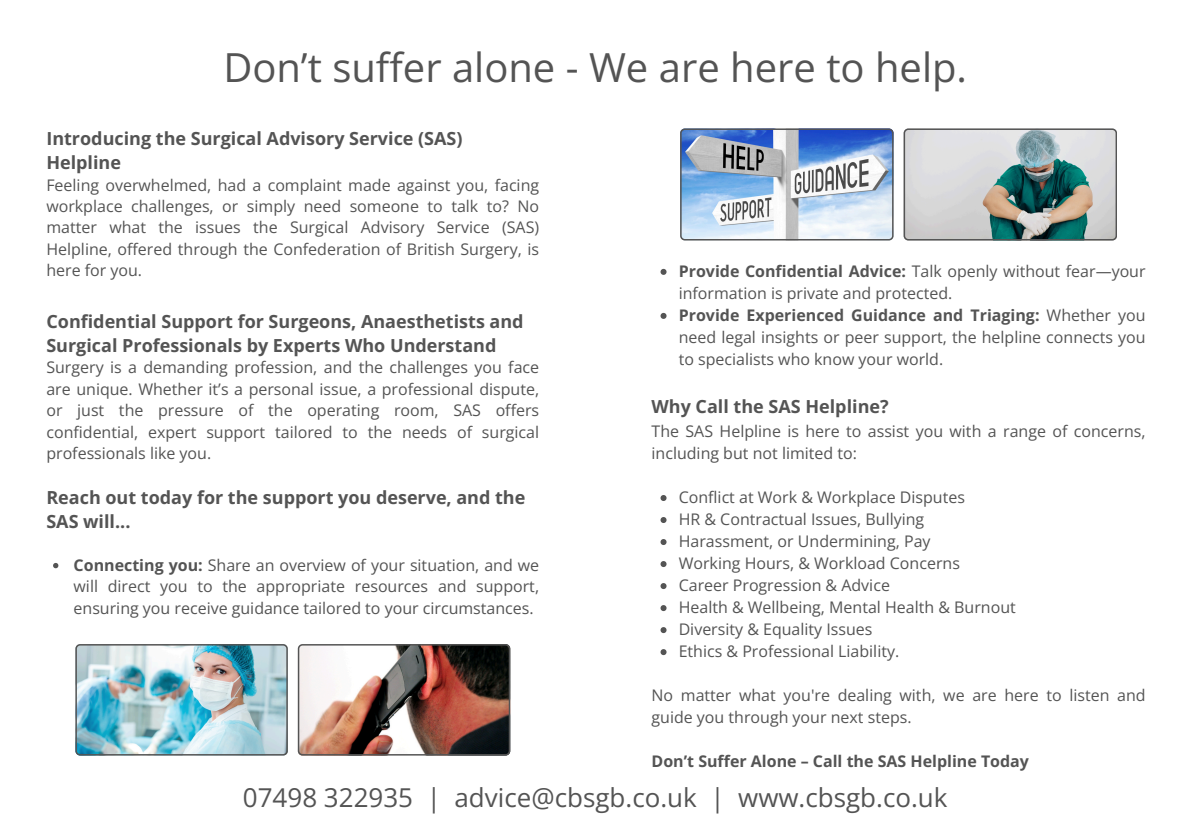
<style>
.page{position:relative;width:1191px;height:839px;background:#fff}
.page>*{position:absolute;margin:0;border:0;box-sizing:border-box;transform-origin:0 0}
.t1{font:40px "Open Sans";color:#545454}
.t2{font:26px "Open Sans";color:#545454}
.t3{font:700 18px/24px "Open Sans";color:#545454}
.t4{font:16px/21.4px "Open Sans";color:#545454;text-align:justify}
.t5{font:700 16px "Open Sans";color:#545454}
.s1{font-weight:700}
</style>
<div class="page">
<svg style="left:53px;top:563px;width:5px;height:5px"></svg>
<svg style="left:680px;top:128px;width:213px;height:112px"></svg>
<svg style="left:904px;top:128px;width:213px;height:112px"></svg>
<img style="left:298px;top:644px;width:212px;height:111px">
<img style="left:75px;top:644px;width:213px;height:111px">
<svg style="left:661px;top:269px;width:6px;height:6px"></svg>
<svg style="left:661px;top:313px;width:6px;height:6px"></svg>
<svg style="left:661px;top:495px;width:6px;height:6px"></svg>
<svg style="left:661px;top:517px;width:6px;height:6px"></svg>
<svg style="left:661px;top:539px;width:6px;height:6px"></svg>
<svg style="left:661px;top:561px;width:6px;height:6px"></svg>
<svg style="left:661px;top:583px;width:6px;height:6px"></svg>
<svg style="left:661px;top:605px;width:6px;height:6px"></svg>
<svg style="left:661px;top:627px;width:6px;height:6px"></svg>
<svg style="left:661px;top:649px;width:6px;height:6px"></svg>
<p class="t1" style="left:223px;top:40px;width:745px">Don’t suffer alone - We are here to help.</p>
<h1 class="t3" style="left:46px;top:126px;width:418px">Introducing the Surgical Advisory Service (SAS)<br>Helpline</h1>
<p class="t4" style="left:46px;top:174px;width:494px">Feeling overwhelmed, had a complaint made against you, facing workplace challenges, or simply need someone to talk to? No matter what the issues the Surgical Advisory Service (SAS)<br>Helpline, offered through the Confederation of British Surgery, is here for you.</p>
<p class="t3" style="left:46px;top:309px;width:479px">Confidential Support for Surgeons, Anaesthetists and<br>Surgical Professionals by Experts Who Understand</p>
<p class="t4" style="left:46px;top:356px;width:494px">Surgery is a demanding profession, and the challenges you face are unique. Whether it’s a personal issue, a professional dispute, or just the pressure of the operating room, SAS offers confidential, expert support tailored to the needs of surgical professionals like you.</p>
<p class="t3" style="left:46px;top:485px;width:481px">Reach out today for the support you deserve, and the<br>SAS will...</p>
<h3 class="t4" style="left:74px;top:554px;width:467px"><span class="s1">Connecting you:</span> Share an overview of your situation, and we will direct you to the appropriate resources and support, ensuring you receive guidance tailored to your circumstances.</h3>
<p class="t4" style="left:679px;top:260px;width:468px;line-height:22px"><span class="s1">Provide Confidential Advice:</span> Talk openly without fear—your information is private and protected.</p>
<p class="t4" style="left:679px;top:304px;width:468px;line-height:22px"><span class="s1">Provide Experienced Guidance and Triaging:</span> Whether you need legal insights or peer support, the helpline connects you to specialists who know your world.</p>
<p class="t3" style="left:652px;top:394px;width:239px">Why Call the SAS Helpline?</p>
<p class="t4" style="left:652px;top:420px;width:496px;line-height:22px">The SAS Helpline is here to assist you with a range of concerns, including but not limited to:</p>
<p class="t4" style="left:679px;top:486px;width:288px">Conflict at Work &amp; Workplace Disputes</p>
<p class="t4" style="left:679px;top:508px;width:247px">HR &amp; Contractual Issues, Bullying</p>
<p class="t4" style="left:679px;top:530px;width:253px">Harassment, or Undermining, Pay</p>
<p class="t4" style="left:679px;top:552px;width:283px">Working Hours, &amp; Workload Concerns</p>
<p class="t4" style="left:679px;top:574px;width:213px">Career Progression &amp; Advice</p>
<p class="t4" style="left:679px;top:596px;width:339px">Health &amp; Wellbeing, Mental Health &amp; Burnout</p>
<p class="t4" style="left:679px;top:618px;width:195px">Diversity &amp; Equality Issues</p>
<h4 class="t4" style="left:679px;top:640px;width:222px">Ethics &amp; Professional Liability.</h4>
<p class="t4" style="left:652px;top:684px;width:496px;line-height:22px">No matter what you're dealing with, we are here to listen and guide you through your next steps.</p>
<p class="t5" style="left:652px;top:750px;width:379px">Don’t Suffer Alone – Call the SAS Helpline Today</p>
<h2 class="t2" style="left:243px;top:779px;width:706px">07498 322935 | advice@cbsgb.co.uk | www.cbsgb.co.uk</h2>
</div>
